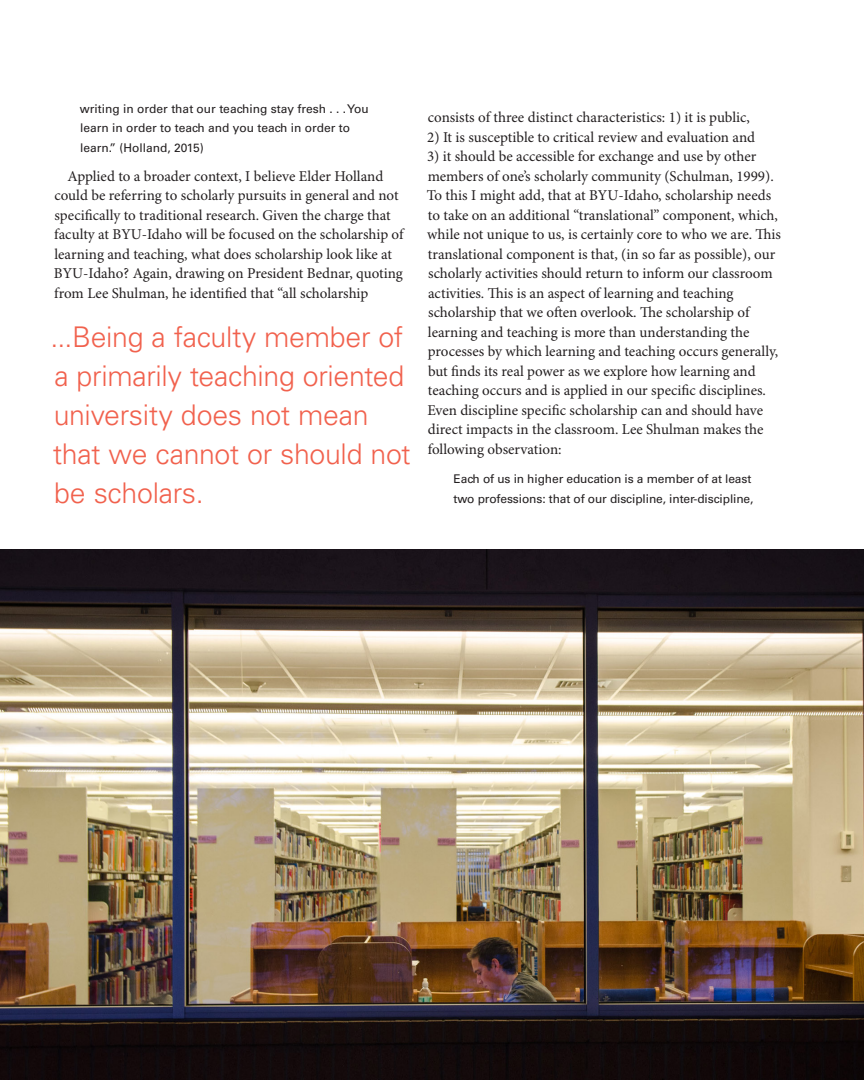
<style>
.page{position:relative;width:864px;height:1080px;background:#fff}
.page>*{position:absolute;margin:0;border:0;box-sizing:border-box;transform-origin:0 0}
.Pull_Quote_COLOR{font:300 28.5px/39px "Univers LT Std";letter-spacing:-.01em;color:#f1614d}
.Body_Copy{font:15px/19.5px "Minion Pro";color:#231f20}
.In_text_call_out{font:12px/19.5px "Univers LT Std";letter-spacing:-.01em;color:#231f20}
</style>
<div class="page">
<img style="left:0;top:549px;width:864px;height:531px">
<p class="In_text_call_out" style="left:80px;top:99px;width:290px">writing in order that our teaching stay fresh . . . You learn in order to teach and you teach in order to learn.” (Holland, 2015)</p>
<p class="Body_Copy" style="left:54px;top:167px;width:351px;text-indent:14px">Applied to a broader context, I believe Elder Holland could be referring to scholarly pursuits in general and not specifically to traditional research. Given the charge that faculty at BYU-Idaho will be focused on the scholarship of learning and teaching, what does scholarship look like at BYU-Idaho? Again, drawing on President Bednar, quoting from Lee Shulman, he identified that “all scholarship</p>
<p class="Pull_Quote_COLOR" style="left:51px;top:317px;width:362px">...Being a faculty member of a primarily teaching oriented university does not mean that we cannot or should not be scholars.</p>
<p class="Body_Copy" style="left:428px;top:108px;width:324px">consists of three distinct characteristics: 1) it is public,</p>
<p class="Body_Copy" style="left:427px;top:128px;width:329px">2) It is susceptible to critical review and evaluation and</p>
<p class="Body_Copy" style="left:427px;top:147px;width:356px">3) it should be accessible for exchange and use by other members of one’s scholarly community (Schulman, 1999).<br>To this I might add, that at BYU-Idaho, scholarship needs to take on an additional “translational” component, which, while not unique to us, is certainly core to who we are. This translational component is that, (in so far as possible), our scholarly activities should return to inform our classroom activities. This is an aspect of learning and teaching scholarship that we often overlook. The scholarship of learning and teaching is more than understanding the processes by which learning and teaching occurs generally, but finds its real power as we explore how learning and teaching occurs and is applied in our specific disciplines.<br>Even discipline specific scholarship can and should have direct impacts in the classroom. Lee Shulman makes the following observation:</p>
<p class="In_text_call_out" style="left:454px;top:469px;width:302px">Each of us in higher education is a member of at least two professions: that of our discipline, inter-discipline,</p>
</div>
